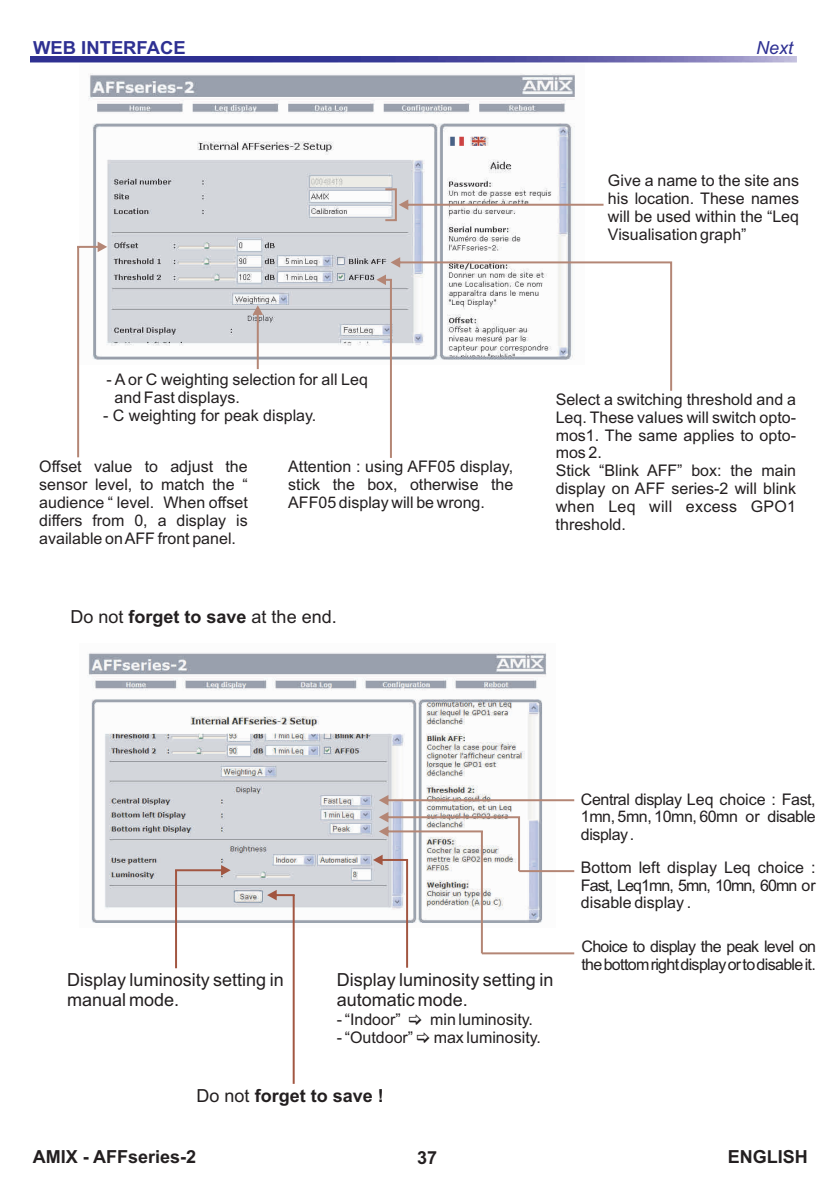
<style>
.page{position:relative;width:840px;height:1191px;background:#fff}
.page>*{position:absolute;margin:0;border:0;box-sizing:border-box;transform-origin:0 0}
.t1{font:18px/20.2px "Arial";color:#231f20}
.t2{font:700 18px "Arial";color:#231f20}
.t3{font:700 18px "Arial";color:#2e3092}
.t4{font:italic 18px "Arial";color:#2e3092}
.t5{font:16px/17.8px "Arial";color:#231f20;text-align:justify}
.t6{font:16px/17.8px "Arial";letter-spacing:-.04em;color:#231f20}
.t7{font:16px/17.8px "Arial";letter-spacing:-.03em;color:#231f20}
.s1{font-weight:700}
.s2{font-weight:400}
</style>
<div class="page">
<img style="left:30px;top:57px;width:766px;height:5px">
<img style="left:88px;top:73px;width:487px;height:287px">
<svg style="left:77px;top:242px;width:30px;height:215px"></svg>
<svg style="left:376px;top:257px;width:295px;height:201px"></svg>
<svg style="left:398px;top:199px;width:205px;height:11px"></svg>
<div style="left:384px;top:188px;width:12px;height:33px;border:2px solid #b48675"></div>
<svg style="left:252px;top:305px;width:11px;height:64px"></svg>
<img style="left:88px;top:651px;width:467px;height:276px">
<svg style="left:378px;top:795px;width:196px;height:10px"></svg>
<hr style="left:519px;top:870px;width:55px;height:2px;background:#b48675">
<hr style="left:481px;top:952px;width:93px;height:2px;background:#b48675">
<svg style="left:175px;top:865px;width:55px;height:103px"></svg>
<svg style="left:373px;top:812px;width:146px;height:155px"></svg>
<svg style="left:267px;top:890px;width:27px;height:193px"></svg>
<p class="t3" style="left:33px;top:41px;width:154px">WEB INTERFACE</p>
<p class="t4" style="left:755px;top:41px;width:39px">Next</p>
<p class="t5" style="left:607px;top:173px;width:192px">Give a name to the site ans his location. These names will be used within the “Leq Visualisation graph”</p>
<p class="t5" style="left:114px;top:372px;width:255px;text-indent:-8px">- A or C weighting selection for all Leq and Fast displays.</p>
<p class="t5" style="left:103px;top:408px;width:215px">- C weighting for peak display.</p>
<p class="t5" style="left:39px;top:459px;width:210px">Offset value to adjust the sensor level, to match the “ audience “ level. When offset differs from 0, a display is available on AFF front panel.</p>
<p class="t5" style="left:288px;top:459px;width:226px">Attention : using AFF05 display, stick the box, otherwise the AFF05 display will be wrong.</p>
<p class="t1" style="left:70px;top:608px;width:268px">Do not <span class="s1">forget to save</span> at the end.</p>
<p class="t5" style="left:555px;top:392px;width:242px;text-align:left">Select a switching threshold and a<br>Leq. These values will switch opto&shy;mos1. The same applies to opto&shy;mos 2.<br>Stick “Blink AFF” box: the main display on AFF series-2 will blink when Leq will excess GPO1 threshold.</p>
<p class="t1" style="left:67px;top:971px;width:218px">Display luminosity setting in manual mode.</p>
<p class="t1" style="left:336px;top:971px;width:218px">Display luminosity setting in automatic mode.</p>
<p class="t5" style="left:336px;top:1012px;width:66px">- “Indoor”</p>
<p class="t5" style="left:430px;top:1012px;width:104px">min luminosity.</p>
<p class="t5" style="left:336px;top:1030px;width:78px">- “Outdoor”</p>
<p class="t5" style="left:433px;top:1030px;width:109px">max luminosity.</p>
<p class="t2" style="left:196px;top:1089px;width:189px"><span class="s2">Do not</span> forget to save !</p>
<p class="t7" style="left:580px;top:791px;width:236px">Central display Leq choice : Fast,<br>1mn, 5mn, 10mn, 60mn</p>
<p class="t7" style="left:767px;top:809px;width:50px">disable</p>
<p class="t5" style="left:745px;top:809px;width:16px">or</p>
<p class="t5" style="left:580px;top:859px;width:236px">Bottom left display Leq choice :<br>Fast, Leq1mn, 5mn, 10mn, 60mn or disable display .</p>
<p class="t6" style="left:581px;top:939px;width:236px">Choice to display the peak level on thebottomrightdisplayortodisableit.</p>
<p class="t7" style="left:580px;top:827px;width:55px">display.</p>
<p class="t2" style="left:33px;top:1150px;width:165px">AMIX - AFFseries-2</p>
<p class="t2" style="left:417px;top:1150px;width:22px">37</p>
<p class="t2" style="left:727px;top:1150px;width:82px">ENGLISH</p>
</div>
